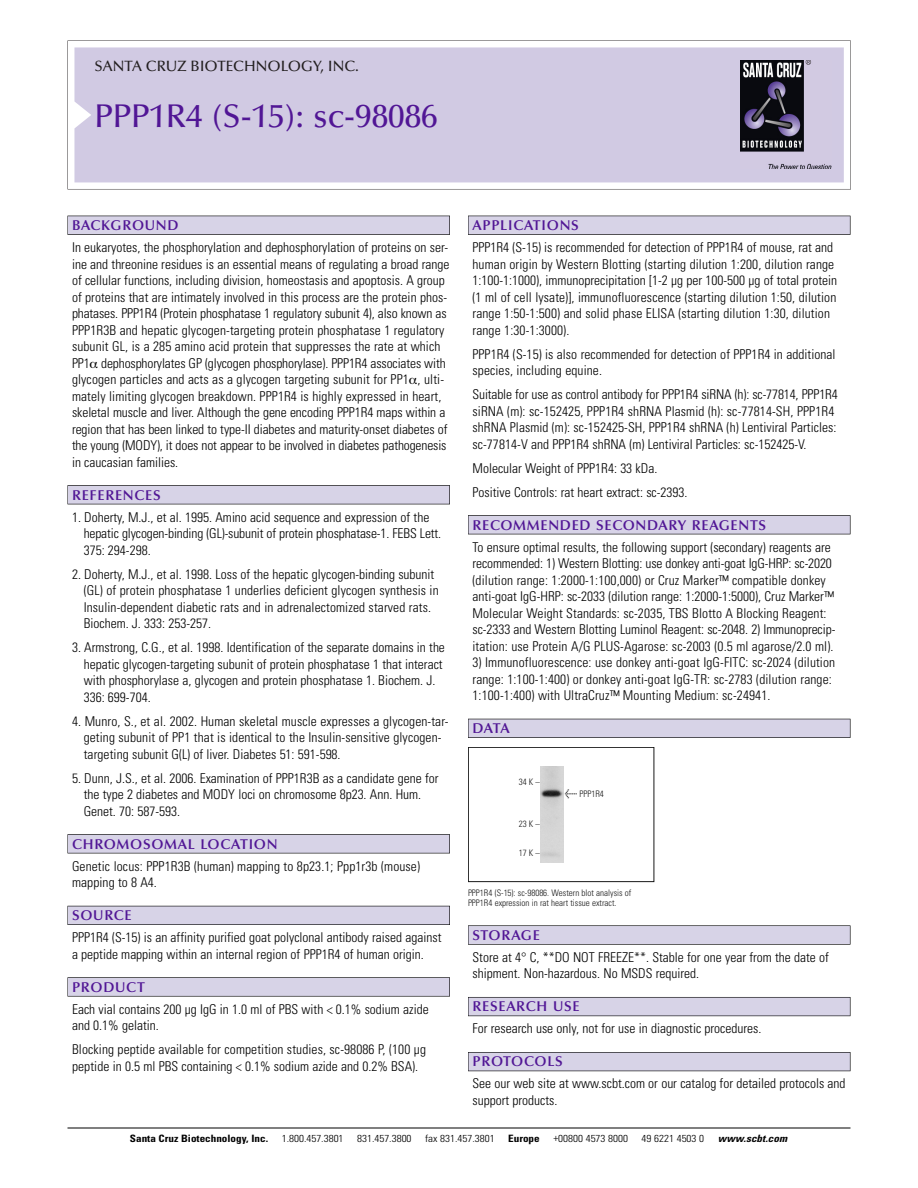
<style>
.page{position:relative;width:918px;height:1188px;background:#fff}
.page>*{position:absolute;margin:0;border:0;box-sizing:border-box;transform-origin:0 0}
.t1{font:500 33px "Optima";color:#511695}
.t2{font:500 15px "Optima";color:#231f20}
.t3{font:600 14.25px "Optima";letter-spacing:.05em;color:#511695}
.t4{font:300 condensed 13.5px/16.5px "Univers";color:#000}
.t5{font:300 condensed 10.2px "Univers";color:#000;scale:1.1 1}
.t6{font:700 condensed 10.2px "Univers";color:#000;scale:1.1 1}
.t7{font:italic 700 condensed 10.2px "Univers";letter-spacing:.005em;color:#000;scale:1.1 1}
.t8{font:9px/10.5px "Univers Condensed Light+CYRKLI";color:#191919}
.s1{font-family:"Meta Plus Book Roman+ETVQFW";font-size:10.5px}
</style>
<div class="page">
<svg style="left:68px;top:40px;width:783px;height:149px"></svg>
<div style="left:74px;top:47px;width:770px;height:135px;background:#d1cae3"></div>
<img style="left:741px;top:60px;width:90px;height:108px">
<div style="left:68px;top:216px;width:382px;height:19px;background:#525155"></div>
<div style="left:68px;top:216px;width:381px;height:18px;background:#d7d3e7"></div>
<div style="left:68px;top:485px;width:382px;height:19px;background:#525155"></div>
<div style="left:68px;top:486px;width:381px;height:18px;background:#d7d3e7"></div>
<div style="left:68px;top:834px;width:382px;height:19px;background:#545357"></div>
<div style="left:68px;top:835px;width:381px;height:18px;background:#d7d3e7"></div>
<div style="left:68px;top:906px;width:382px;height:19px;background:#54535a"></div>
<div style="left:68px;top:906px;width:381px;height:18px;background:#d7d3e7"></div>
<svg style="left:68px;top:977px;width:382px;height:20px"></svg>
<div style="left:68px;top:978px;width:381px;height:18px;background:#d7d3e7"></div>
<div style="left:468px;top:216px;width:382px;height:19px;background:#525155"></div>
<div style="left:468px;top:216px;width:382px;height:18px;background:#d7d3e7"></div>
<div style="left:468px;top:515px;width:382px;height:19px;background:#525155"></div>
<div style="left:468px;top:516px;width:382px;height:18px;background:#d7d3e7"></div>
<div style="left:468px;top:719px;width:382px;height:19px;background:#525158"></div>
<div style="left:468px;top:719px;width:382px;height:18px;background:#d7d3e7"></div>
<div style="left:468px;top:925px;width:382px;height:20px;background:#666"></div>
<div style="left:468px;top:926px;width:382px;height:18px;background:#d7d3e7"></div>
<div style="left:468px;top:997px;width:382px;height:19px;background:#5b5961"></div>
<div style="left:468px;top:998px;width:382px;height:18px;background:#d7d3e7"></div>
<div style="left:468px;top:1052px;width:382px;height:19px;background:#535259"></div>
<div style="left:468px;top:1053px;width:382px;height:18px;background:#d7d3e7"></div>
<hr style="left:68px;top:1128px;width:782px;height:1px;background:#000">
<div style="left:468px;top:747px;width:186px;height:135px;border:1px solid #191919"></div>
<img style="left:541px;top:767px;width:23px;height:95px">
<p class="t2" style="left:94px;top:61px;width:266px">SANTA CRUZ BIOTECHNOLOGY, INC.</p>
<h1 class="t1" style="left:94px;top:103px;width:345px">PPP1R4 (S-15): sc-98086</h1>
<p class="t3" style="left:72px;top:219px;width:108px">BACKGROUND</p>
<p class="t4" style="left:72px;top:240px;width:379px">In eukaryotes, the phosphorylation and dephosphorylation of proteins on ser&shy;ine and threonine residues is an essential means of regulating a broad range of cellular functions, including division, homeostasis and apoptosis. A group of proteins that are intimately involved in this process are the protein phos&shy;phatases. PPP1R4 (Protein phosphatase 1 regulatory subunit 4), also known as PPP1R3B and hepatic glycogen-targeting protein phosphatase 1 regulatory subunit GL, is a 285 amino acid protein that suppresses the rate at which PP1 dephosphorylates GP (glycogen phosphorylase). PPP1R4 associates with glycogen particles and acts as a glycogen targeting subunit for PP1 , ulti&shy;mately limiting glycogen breakdown. PPP1R4 is highly expressed in heart, skeletal muscle and liver. Although the gene encoding PPP1R4 maps within a region that has been linked to type-II diabetes and maturity-onset diabetes of the young (MODY), it does not appear to be involved in diabetes pathogenesis in caucasian families.</p>
<p class="t3" style="left:72px;top:489px;width:90px">REFERENCES</p>
<p class="t4" style="left:84px;top:510px;width:359px;text-indent:-12px">1. Doherty, M.J., et al. 1995. Amino acid sequence and expression of the hepatic glycogen-binding (GL)-subunit of protein phosphatase-1. FEBS Lett.<br>375: 294-298.</p>
<p class="t4" style="left:84px;top:567px;width:357px;text-indent:-12px">2. Doherty, M.J., et al. 1998. Loss of the hepatic glycogen-binding subunit (GL) of protein phosphatase 1 underlies deficient glycogen synthesis in Insulin-dependent diabetic rats and in adrenalectomized starved rats.<br>Biochem. J. 333: 253-257.</p>
<p class="t4" style="left:84px;top:640px;width:363px;text-indent:-12px">3. Armstrong, C.G., et al. 1998. Identification of the separate domains in the hepatic glycogen-targeting subunit of protein phosphatase 1 that interact with phosphorylase a, glycogen and protein phosphatase 1. Biochem. J.<br>336: 699-704.</p>
<p class="t4" style="left:84px;top:714px;width:366px;text-indent:-12px">4. Munro, S., et al. 2002. Human skeletal muscle expresses a glycogen-tar&shy;geting subunit of PP1 that is identical to the Insulin-sensitive glycogen&shy;targeting subunit G(L) of liver. Diabetes 51: 591-598.</p>
<p class="t4" style="left:84px;top:771px;width:356px;text-indent:-12px">5. Dunn, J.S., et al. 2006. Examination of PPP1R3B as a candidate gene for the type 2 diabetes and MODY loci on chromosome 8p23. Ann. Hum.<br>Genet. 70: 587-593.</p>
<p class="t3" style="left:72px;top:838px;width:207px">CHROMOSOMAL LOCATION</p>
<p class="t4" style="left:72px;top:859px;width:350px">Genetic locus: PPP1R3B (human) mapping to 8p23.1; Ppp1r3b (mouse) mapping to 8 A4.</p>
<p class="t3" style="left:72px;top:910px;width:61px">SOURCE</p>
<p class="t4" style="left:72px;top:930px;width:371px">PPP1R4 (S-15) is an affinity purified goat polyclonal antibody raised against a peptide mapping within an internal region of PPP1R4 of human origin.</p>
<p class="t3" style="left:72px;top:981px;width:74px">PRODUCT</p>
<p class="t4" style="left:72px;top:1002px;width:358px">Each vial contains 200 µg IgG in 1.0 ml of PBS with &lt; 0.1% sodium azide and 0.1% gelatin.</p>
<p class="t4" style="left:72px;top:1042px;width:356px">Blocking peptide available for competition studies, sc-98086 P, (100 µg peptide in 0.5 ml PBS containing &lt; 0.1% sodium azide and 0.2% BSA).</p>
<p class="t3" style="left:473px;top:219px;width:108px">APPLICATIONS</p>
<p class="t4" style="left:473px;top:240px;width:366px">PPP1R4 (S-15) is recommended for detection of PPP1R4 of mouse, rat and human origin by Western Blotting (starting dilution 1:200, dilution range 1:100-1:1000), immunoprecipitation [1-2 µg per 100-500 µg of total protein (1 ml of cell lysate)], immunofluorescence (starting dilution 1:50, dilution range 1:50-1:500) and solid phase ELISA (starting dilution 1:30, dilution range 1:30-1:3000).</p>
<p class="t4" style="left:473px;top:347px;width:365px">PPP1R4 (S-15) is also recommended for detection of PPP1R4 in additional species, including equine.</p>
<p class="t4" style="left:473px;top:387px;width:367px">Suitable for use as control antibody for PPP1R4 siRNA (h): sc-77814, PPP1R4 siRNA (m): sc-152425, PPP1R4 shRNA Plasmid (h): sc-77814-SH, PPP1R4 shRNA Plasmid (m): sc-152425-SH, PPP1R4 shRNA (h) Lentiviral Particles: sc-77814-V and PPP1R4 shRNA (m) Lentiviral Particles: sc-152425-V.</p>
<p class="t4" style="left:473px;top:457px;width:217px;line-height:24px">Molecular Weight of PPP1R4: 33 kDa.<br>Positive Controls: rat heart extract: sc-2393.</p>
<p class="t3" style="left:473px;top:519px;width:295px">RECOMMENDED SECONDARY REAGENTS</p>
<p class="t4" style="left:473px;top:540px;width:364px">To ensure optimal results, the following support (secondary) reagents are recommended: 1) Western Blotting: use donkey anti-goat IgG-HRP: sc-2020 (dilution range: 1:2000-1:100,000) or Cruz Marker™ compatible donkey anti-goat IgG-HRP: sc-2033 (dilution range: 1:2000-1:5000), Cruz Marker™ Molecular Weight Standards: sc-2035, TBS Blotto A Blocking Reagent: sc-2333 and Western Blotting Luminol Reagent: sc-2048. 2) Immunoprecip&shy;itation: use Protein A/G PLUS-Agarose: sc-2003 (0.5 ml agarose/2.0 ml).</p>
<p class="t4" style="left:473px;top:655px;width:364px">3) Immunofluorescence: use donkey anti-goat IgG-FITC: sc-2024 (dilution range: 1:100-1:400) or donkey anti-goat IgG-TR: sc-2783 (dilution range:<br>1:100-1:400) with UltraCruz™ Mounting Medium: sc-24941.</p>
<p class="t3" style="left:473px;top:723px;width:39px">DATA</p>
<p class="t8" style="left:519px;top:778px;width:22px">34K–</p>
<p class="t8" style="left:519px;top:820px;width:22px">23K–</p>
<p class="t8" style="left:519px;top:849px;width:22px">17K–</p>
<p class="t8" style="left:565px;top:789px;width:41px"><span class="s1">&lt;</span> PPP1R4</p>
<p class="t8" style="left:468px;top:888px;width:165px">PPP1R4 (S-15): sc-98086. Western blot analysis of<br>PPP1R4 expression in rat heart tissue extract.</p>
<p class="t3" style="left:473px;top:929px;width:69px">STORAGE</p>
<p class="t4" style="left:473px;top:950px;width:358px">Store at 4° C, **DO NOT FREEZE**. Stable for one year from the date of shipment. Non-hazardous. No MSDS required.</p>
<p class="t3" style="left:473px;top:1001px;width:109px">RESEARCH USE</p>
<p class="t4" style="left:473px;top:1022px;width:290px">For research use only, not for use in diagnostic procedures.</p>
<p class="t3" style="left:473px;top:1056px;width:92px">PROTOCOLS</p>
<p class="t4" style="left:473px;top:1077px;width:375px">See our web site at www.scbt.com or our catalog for detailed protocols and support products.</p>
<p class="t6" style="left:130px;top:1135px;width:127px">Santa Cruz Biotechnology, Inc.</p>
<p class="t5" style="left:282px;top:1135px;width:58px">1.800.457.3801</p>
<p class="t5" style="left:357px;top:1135px;width:51px">831.457.3800</p>
<p class="t5" style="left:425px;top:1135px;width:65px">fax 831.457.3801</p>
<p class="t6" style="left:508px;top:1135px;width:30px">Europe</p>
<p class="t5" style="left:553px;top:1135px;width:69px">+00800 4573 8000</p>
<p class="t5" style="left:642px;top:1135px;width:58px">49 6221 4503 0</p>
<p class="t7" style="left:718px;top:1135px;width:64px">www.scbt.com</p>
</div>
